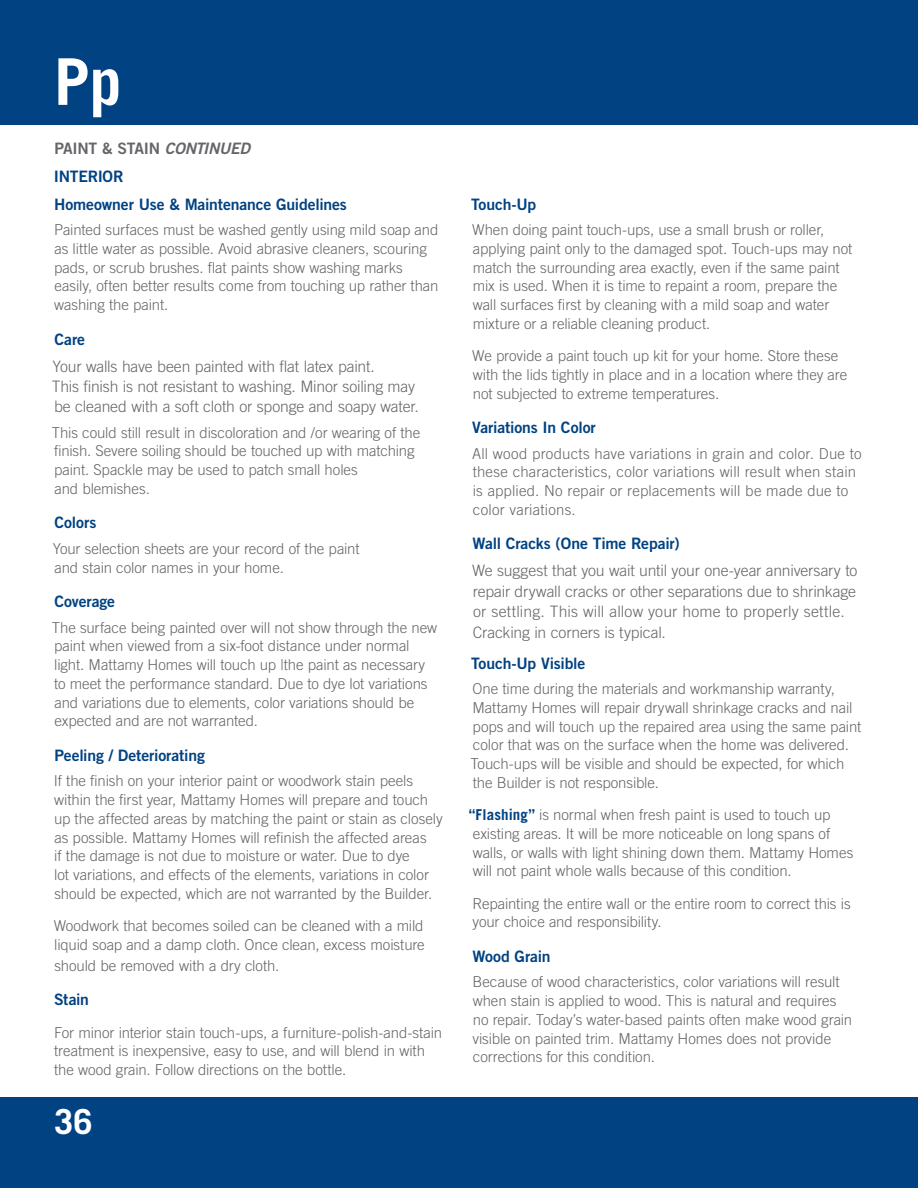
<style>
.page{position:relative;width:918px;height:1188px;background:#fff}
.page>*{position:absolute;margin:0;border:0;box-sizing:border-box;transform-origin:0 0}
.t1{font:700 64.5px "Trade Gothic";color:#fff}
.t2{font:700 34.5px "Trade Gothic";color:#fff}
.t3{font:300 15.75px/20.5px "Trade Gothic";letter-spacing:-.01em;color:#65656a}
.t4{font:15.75px/27.8px "Trade Gothic Bold Two";letter-spacing:-.01em;color:#004282}
.t5{font:300 15px/18.8px "Trade Gothic";letter-spacing:-.005em;color:#65656a}
.t6{font:300 15px/18.8px "Trade Gothic";letter-spacing:.015em;color:#65656a}
.s1{color:#65656a}
.s2{font-style:italic;color:#65656a}
.s3{font-weight:700;color:#004282}
</style>
<div class="page">
<div style="left:0;top:0;width:918px;height:125px;background:#004282"></div>
<div style="left:0;top:1097px;width:918px;height:91px;background:#004282"></div>
<h1 class="t1" style="left:54px;top:42px;width:69px">Pp</h1>
<p class="t4" style="left:54px;top:134px;width:295px"><span class="s1">PAINT &amp; STAIN</span> <span class="s2">CONTINUED<br></span>INTERIOR<br>Homeowner Use &amp; Maintenance Guidelines</p>
<p class="t5" style="left:54px;top:220px;width:386px">Painted surfaces must be washed gently using mild soap and as little water as possible. Avoid abrasive cleaners, scouring pads, or scrub brushes. flat paints show washing marks easily, often better results come from touching up rather than washing the paint.</p>
<p class="t4" style="left:54px;top:325px;width:32px">Care</p>
<p class="t3" style="left:52px;top:356px;width:369px">Your walls have been painted with flat latex paint.<br>This finish is not resistant to washing. Minor soiling may be cleaned with a soft cloth or sponge and soapy water.</p>
<p class="t5" style="left:52px;top:423px;width:370px">This could still result in discoloration and /or wearing of the finish. Severe soiling should be touched up with matching paint. Spackle may be used to patch small holes<br>and blemishes.</p>
<p class="t4" style="left:54px;top:509px;width:43px">Colors</p>
<p class="t5" style="left:53px;top:539px;width:308px">Your selection sheets are your record of the paint and stain color names in your home.</p>
<p class="t4" style="left:54px;top:587px;width:62px">Coverage</p>
<p class="t5" style="left:52px;top:618px;width:387px">The surface being painted over will not show through the new paint when viewed from a six-foot distance under normal light. Mattamy Homes will touch up |the paint as necessary to meet the performance standard. Due to dye lot variations and variations due to elements, color variations should be expected and are not warranted.</p>
<p class="t4" style="left:54px;top:741px;width:152px">Peeling / Deteriorating</p>
<p class="t5" style="left:54px;top:772px;width:390px">If the finish on your interior paint or woodwork stain peels within the first year, Mattamy Homes will prepare and touch up the affected areas by matching the paint or stain as closely as possible. Mattamy Homes will refinish the affected areas<br>if the damage is not due to moisture or water. Due to dye<br>lot variations, and effects of the elements, variations in color should be expected, which are not warranted by the Builder.</p>
<p class="t5" style="left:54px;top:916px;width:373px">Woodwork that becomes soiled can be cleaned with a mild liquid soap and a damp cloth. Once clean, excess moisture</p>
<p class="t5" style="left:54px;top:956px;width:226px">should be removed with a dry cloth.</p>
<p class="t4" style="left:54px;top:986px;width:37px">Stain</p>
<p class="t5" style="left:54px;top:1023px;width:390px">For minor interior stain touch-ups, a furniture-polish-and-stain treatment is inexpensive, easy to use, and will blend in with the wood grain. Follow directions on the bottle.</p>
<h2 class="t2" style="left:54px;top:1101px;width:40px">36</h2>
<p class="t4" style="left:471px;top:190px;width:67px">Touch-Up</p>
<p class="t5" style="left:472px;top:220px;width:382px">When doing paint touch-ups, use a small brush or roller, applying paint only to the damaged spot. Touch-ups may not match the surrounding area exactly, even if the same paint mix is used. When it is time to repaint a room, prepare the wall surfaces first by cleaning with a mild soap and water mixture or a reliable cleaning product.</p>
<p class="t5" style="left:472px;top:346px;width:376px">We provide a paint touch up kit for your home. Store these with the lids tightly in place and in a location where they are not subjected to extreme temperatures.</p>
<p class="t4" style="left:472px;top:413px;width:125px">Variations In Color</p>
<p class="t6" style="left:472px;top:444px;width:391px">All wood products have variations in grain and color. Due to these characteristics, color variations will result when stain is applied. No repair or replacements will be made due to color variations.</p>
<p class="t4" style="left:472px;top:530px;width:209px">Wall Cracks (One Time Repair)</p>
<p class="t3" style="left:472px;top:560px;width:387px">We suggest that you wait until your one-year anniversary to repair drywall cracks or other separations due to shrinkage or settling. This will allow your home to properly settle.<br>Cracking in corners is typical.</p>
<p class="t4" style="left:471px;top:649px;width:116px">Touch-Up Visible</p>
<p class="t5" style="left:470px;top:679px;width:392px">One time during the materials and workmanship warranty, Mattamy Homes will repair drywall shrinkage cracks and nail pops and will touch up the repaired area using the same paint color that was on the surface when the home was delivered.<br>Touch-ups will be visible and should be expected, for which the Builder is not responsible.</p>
<p class="t5" style="left:469px;top:805px;width:386px"><span class="s3">“Flashing”</span> is normal when fresh paint is used to touch up existing areas. It will be more noticeable on long spans of walls, or walls with light shining down them. Mattamy Homes will not paint whole walls because of this condition.</p>
<p class="t5" style="left:472px;top:894px;width:380px">Repainting the entire wall or the entire room to correct this is your choice and responsibility.</p>
<p class="t4" style="left:472px;top:942px;width:80px">Wood Grain</p>
<p class="t5" style="left:472px;top:973px;width:381px">Because of wood characteristics, color variations will result when stain is applied to wood. This is natural and requires no repair. Today’s water-based paints often make wood grain visible on painted trim. Mattamy Homes does not provide corrections for this condition.</p>
</div>
